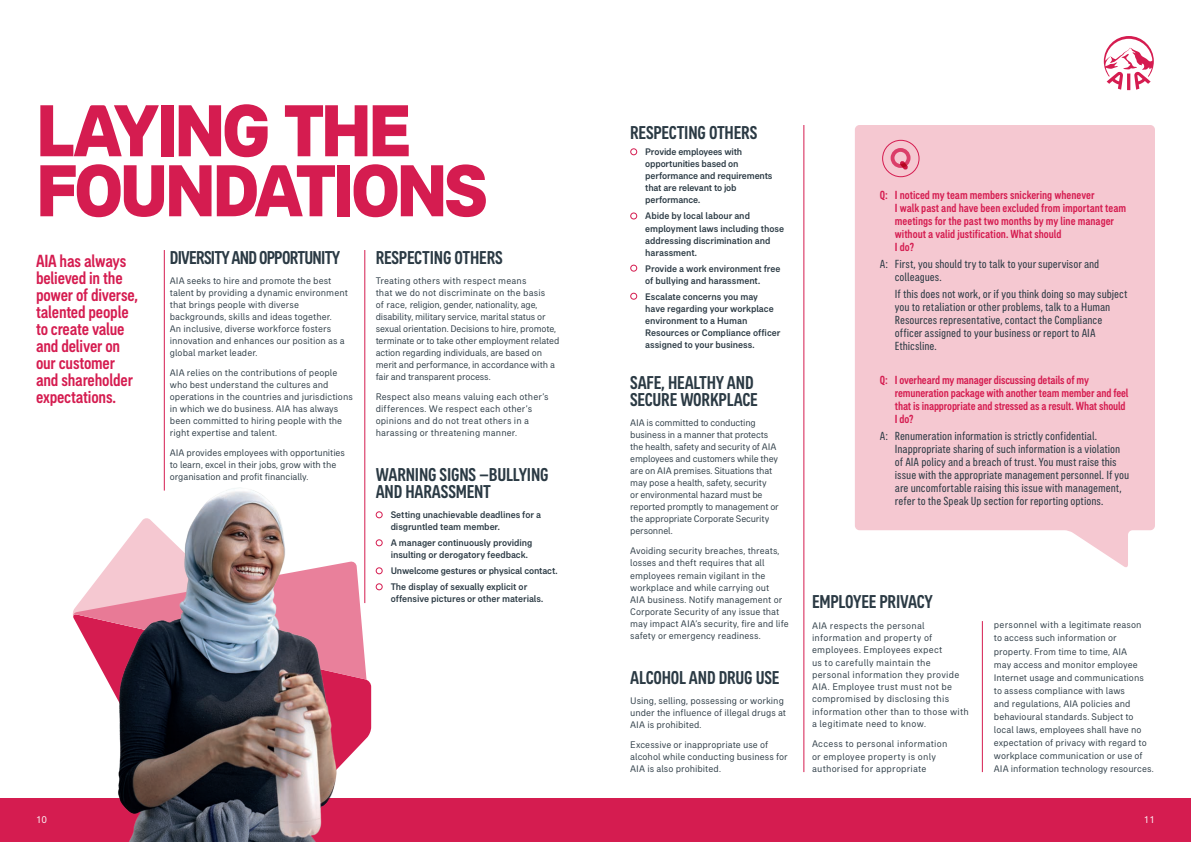
<style>
.page{position:relative;width:1191px;height:842px;background:#fff}
.page>*{position:absolute;margin:0;border:0;box-sizing:border-box;transform-origin:0 0}
.t1{font:800 75px/60px "AIA Everest";letter-spacing:-.05em;color:#d51c50}
.t2{font:500 condensed 19px/17px "AIA Everest";letter-spacing:-.01em;color:#2b3a44}
.t3{font:500 condensed 19px "AIA Everest";letter-spacing:-.04em;color:#2b3a44}
.t4{font:500 condensed 18px/17px "AIA Everest";letter-spacing:-.01em;color:#d51c50}
.t5{font:condensed 12px/13px "AIA Everest";color:#2b3a44}
.t6{font:500 condensed 12px/13px "AIA Everest";letter-spacing:-.01em;color:#d51c50}
.t7{font:10px "AIA Everest";color:#fff}
.t8{font:9.8px/12px "AIA Everest";color:#2b3a44}
.t9{font:500 9.8px/12px "AIA Everest";letter-spacing:-.005em;color:#2b3a44}
.t10{font:9.8px/12.3px "AIA Everest";letter-spacing:.02em;color:#2b3a44}
.t11{font:9.8px/12.3px "AIA Everest";letter-spacing:.025em;color:#2b3a44}
</style>
<div class="page">
<div style="left:0;top:798px;width:1191px;height:43px;background:#d51c50"></div>
<svg style="left:1103px;top:36px;width:50px;height:54px"></svg>
<svg style="left:855px;top:125px;width:300px;height:442px;background:#f5ccd4"></svg>
<div style="left:630px;top:148px;width:7px;height:7px;border:1px solid #d51c50;border-radius:50%"></div>
<div style="left:630px;top:212px;width:7px;height:7px;border:1px solid #d51c50;border-radius:50%"></div>
<div style="left:630px;top:265px;width:7px;height:7px;border:1px solid #d51c50;border-radius:50%"></div>
<div style="left:630px;top:293px;width:7px;height:7px;border:1px solid #d51c50;border-radius:50%"></div>
<div style="left:376px;top:511px;width:7px;height:7px;border:1px solid #d51c50;border-radius:50%"></div>
<div style="left:376px;top:539px;width:7px;height:7px;border:1px solid #d51c50;border-radius:50%"></div>
<div style="left:376px;top:567px;width:7px;height:7px;border:1px solid #d51c50;border-radius:50%"></div>
<div style="left:376px;top:583px;width:7px;height:7px;border:1px solid #d51c50;border-radius:50%"></div>
<hr style="left:164px;top:250px;width:1px;height:241px;background:#d51c50">
<hr style="left:365px;top:250px;width:1px;height:353px;background:#d51c50">
<hr style="left:803px;top:125px;width:1px;height:647px;background:#d51c50">
<hr style="left:982px;top:621px;width:1px;height:151px;background:#d51c50">
<svg style="left:73px;top:578px;width:25px;height:85px"></svg>
<img style="left:98px;top:464px;width:272px;height:378px">
<div style="left:882px;top:140px;width:37px;height:37px;border:1px solid #d51c50;border-radius:50%"></div>
<div style="left:890px;top:148px;width:20px;height:20px;border:4px solid #d51c50;border-radius:50%"></div>
<svg style="left:899px;top:161px;width:9px;height:9px"></svg>
<h1 class="t1" style="left:36px;top:99px;width:453px">LAYING THE<br>FOUNDATIONS</h1>
<h3 class="t4" style="left:36px;top:252px;width:104px">AIA has always believed in the power of diverse, talented people to create value and deliver on our customer and shareholder expectations.</h3>
<h2 class="t3" style="left:170px;top:247px;width:172px">DIVERSITY AND OPPORTUNITY</h2>
<h2 class="t2" style="left:376px;top:249px;width:129px">RESPECTING OTHERS</h2>
<p class="t8" style="left:376px;top:275px;width:185px">Treating others with respect means<br>that we do not discriminate on the basis<br>of race, religion, gender, nationality, age, disability, military service, marital status or sexual orientation. Decisions to hire, promote, terminate or to take other employment related action regarding individuals, are based on merit and performance, in accordance with a fair and transparent process.</p>
<p class="t8" style="left:376px;top:391px;width:174px">Respect also means valuing each other’s differences. We respect each other’s opinions and do not treat others in a harassing or threatening manner.</p>
<h2 class="t2" style="left:376px;top:466px;width:174px">WARNING SIGNS –BULLYING<br>AND HARASSMENT</h2>
<p class="t9" style="left:391px;top:509px;width:152px">Setting unachievable deadlines for a disgruntled team member.</p>
<p class="t9" style="left:391px;top:537px;width:143px">A manager continuously providing insulting or derogatory feedback.</p>
<p class="t9" style="left:391px;top:563px;width:168px;line-height:16px">Unwelcome gestures or physical contact.<br>The display of sexually explicit or</p>
<p class="t9" style="left:391px;top:593px;width:154px">offensive pictures or other materials.</p>
<p class="t8" style="left:170px;top:275px;width:179px">AIA seeks to hire and promote the best talent by providing a dynamic environment that brings people with diverse backgrounds, skills and ideas together.<br>An inclusive, diverse workforce fosters innovation and enhances our position as a global market leader.</p>
<p class="t8" style="left:170px;top:367px;width:184px">AIA relies on the contributions of people who best understand the cultures and operations in the countries and jurisdictions in which we do business. AIA has always been committed to hiring people with the right expertise and talent.</p>
<p class="t8" style="left:170px;top:447px;width:177px">AIA provides employees with opportunities to learn, excel in their jobs, grow with the organisation and profit financially.</p>
<h2 class="t2" style="left:630px;top:124px;width:129px">RESPECTING OTHERS</h2>
<p class="t9" style="left:645px;top:146px;width:129px">Provide employees with opportunities based on performance and requirements that are relevant to job performance.</p>
<p class="t9" style="left:645px;top:210px;width:140px">Abide by local labour and employment laws including those addressing discrimination and harassment.</p>
<p class="t9" style="left:645px;top:262px;width:137px">Provide a work environment free of bullying and harassment.</p>
<p class="t9" style="left:645px;top:290px;width:137px">Escalate concerns you may<br>have regarding your workplace environment to a Human<br>Resources or Compliance officer assigned to your business.</p>
<h2 class="t2" style="left:630px;top:374px;width:129px">SAFE, HEALTHY AND<br>SECURE WORKPLACE</h2>
<p class="t8" style="left:630px;top:417px;width:150px">AIA is committed to conducting business in a manner that protects the health, safety and security of AIA employees and customers while they are on AIA premises. Situations that may pose a health, safety, security<br>or environmental hazard must be reported promptly to management or the appropriate Corporate Security personnel.</p>
<p class="t8" style="left:630px;top:545px;width:160px">Avoiding security breaches, threats, losses and theft requires that all employees remain vigilant in the workplace and while carrying out<br>AIA business. Notify management or Corporate Security of any issue that may impact AIA’s security, fire and life safety or emergency readiness.</p>
<h2 class="t2" style="left:630px;top:668px;width:151px">ALCOHOL AND DRUG USE</h2>
<p class="t8" style="left:630px;top:694px;width:157px">Using, selling, possessing or working under the influence of illegal drugs at<br>AIA is prohibited.</p>
<p class="t8" style="left:630px;top:738px;width:159px">Excessive or inappropriate use of alcohol while conducting business for<br>AIA is also prohibited.</p>
<p class="t6" style="left:895px;top:188px;width:233px;text-indent:-15px">Q: I noticed my team members snickering whenever<br>I walk past and have been excluded from important team meetings for the past two months by my line manager without a valid justification. What should<br>I do?</p>
<p class="t5" style="left:895px;top:257px;width:206px;text-indent:-15px">A: First, you should try to talk to your supervisor and colleagues.</p>
<p class="t5" style="left:895px;top:287px;width:234px">If this does not work, or if you think doing so may subject you to retaliation or other problems, talk to a Human Resources representative, contact the Compliance officer assigned to your business or report to AIA Ethicsline.</p>
<p class="t6" style="left:895px;top:373px;width:235px;text-indent:-15px">Q: I overheard my manager discussing details of my remuneration package with another team member and feel that is inappropriate and stressed as a result. What should I do?</p>
<p class="t5" style="left:895px;top:429px;width:236px;text-indent:-15px">A: Renumeration information is strictly confidential.<br>Inappropriate sharing of such information is a violation of AIA policy and a breach of trust. You must raise this issue with the appropriate management personnel. If you are uncomfortable raising this issue with management, refer to the Speak Up section for reporting options.</p>
<h2 class="t2" style="left:812px;top:593px;width:122px">EMPLOYEE PRIVACY</h2>
<p class="t10" style="left:812px;top:619px;width:158px">AIA respects the personal information and property of employees. Employees expect<br>us to carefully maintain the personal information they provide<br>AIA. Employee trust must not be compromised by disclosing this information other than to those with a legitimate need to know.</p>
<p class="t11" style="left:812px;top:738px;width:137px">Access to personal information or employee property is only authorised for appropriate</p>
<p class="t8" style="left:994px;top:618px;width:161px;line-height:13.1px">personnel with a legitimate reason<br>to access such information or property. From time to time, AIA<br>may access and monitor employee Internet usage and communications to assess compliance with laws<br>and regulations, AIA policies and behavioural standards. Subject to local laws, employees shall have no expectation of privacy with regard to workplace communication or use of AIA information technology resources.</p>
<p class="t7" style="left:36px;top:813px;width:13px">10</p>
<p class="t7" style="left:1143px;top:813px;width:13px">11</p>
</div>
